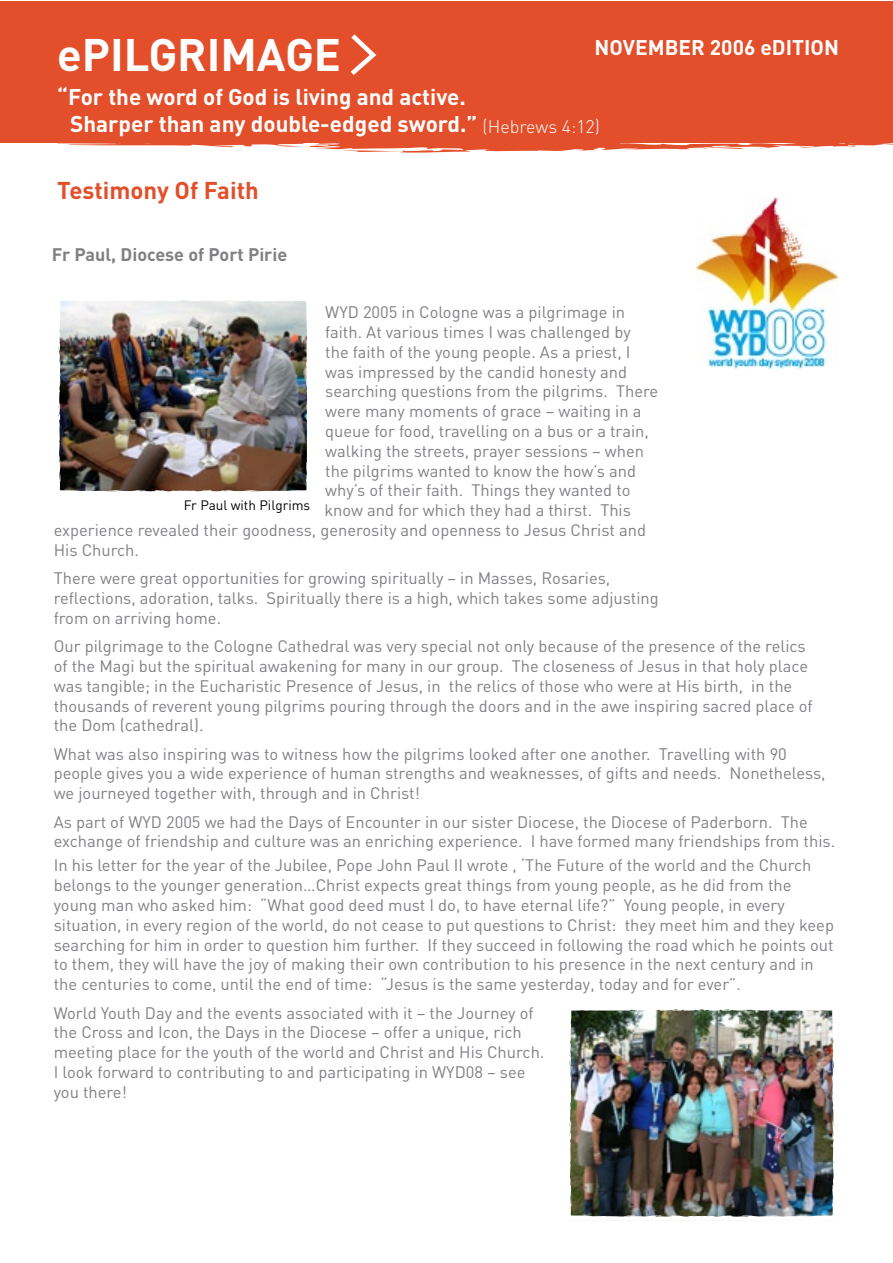
<style>
.page{position:relative;width:893px;height:1263px;background:#fff}
.page>*{position:absolute;margin:0;border:0;box-sizing:border-box;transform-origin:0 0}
.t1{font:700 45px "DIN";color:#fff}
.t2{font:700 24px "DIN";color:#e34f2a}
.t3{font:700 22.5px/27px "DIN";color:#fff;text-align:center}
.t4{font:700 21px "DIN";color:#fff}
.t5{font:700 18px "DIN";color:#817f84}
.t6{font:300 18px "DIN";color:#fff}
.t7{font:16.5px/19.8px "DIN";color:#817f84}
.t8{font:13.5px "DIN";color:#000}
</style>
<div class="page">
<div style="left:1px;top:1px;width:892px;height:142px;background:#e34f2a"></div>
<svg style="left:0;top:131px;width:893px;height:22px"></svg>
<img style="left:696px;top:197px;width:143px;height:171px">
<img style="left:58px;top:300px;width:250px;height:192px">
<img style="left:569px;top:1009px;width:265px;height:208px">
<svg style="left:350px;top:34px;width:27px;height:41px"></svg>
<h1 class="t1" style="left:57px;top:25px;width:285px">ePILGRIMAGE</h1>
<h3 class="t3" style="left:57px;top:83px;width:422px">“For the word of God is living and active.<br>Sharper than any double-edged sword.”</h3>
<p class="t4" style="left:595px;top:33px;width:246px">NOVEMBER 2006 eDITION</p>
<p class="t6" style="left:483px;top:114px;width:119px">(Hebrews 4:12)</p>
<h2 class="t2" style="left:57px;top:174px;width:203px">Testimony Of Faith</h2>
<p class="t5" style="left:52px;top:243px;width:237px">Fr Paul, Diocese of Port Pirie</p>
<p class="t7" style="left:325px;top:302px;width:301px">WYD 2005 in Cologne was a pilgrimage in</p>
<p class="t7" style="left:325px;top:322px;width:307px">faith. At various times I was challenged by</p>
<p class="t7" style="left:325px;top:341px;width:307px">the faith of the young people. As a priest, I</p>
<p class="t7" style="left:325px;top:361px;width:303px">was impressed by the candid honesty and</p>
<p class="t7" style="left:325px;top:381px;width:335px">searching questions from the pilgrims. There</p>
<p class="t7" style="left:325px;top:401px;width:318px">were many moments of grace – waiting in a</p>
<p class="t7" style="left:325px;top:421px;width:325px">queue for food, travelling on a bus or a train,</p>
<p class="t7" style="left:325px;top:440px;width:320px">walking the streets, prayer sessions – when</p>
<p class="t7" style="left:325px;top:460px;width:312px">the pilgrims wanted to know the how’s and</p>
<p class="t7" style="left:325px;top:480px;width:307px">why’s of their faith. Things they wanted to</p>
<p class="t7" style="left:324px;top:500px;width:308px">know and for which they had a thirst. This</p>
<p class="t7" style="left:54px;top:520px;width:594px">experience revealed their goodness, generosity and openness to Jesus Christ and</p>
<p class="t7" style="left:54px;top:539px;width:87px">His Church.</p>
<p class="t7" style="left:54px;top:568px;width:607px">There were great opportunities for growing spiritually – in Masses, Rosaries, reflections, adoration, talks. Spiritually there is a high, which takes some adjusting from on arriving home.</p>
<p class="t7" style="left:54px;top:636px;width:761px">Our pilgrimage to the Cologne Cathedral was very special not only because of the presence of the relics of the Magi but the spiritual awakening for many in our group. The closeness of Jesus in that holy place was tangible; in the Eucharistic Presence of Jesus, in the relics of those who were at His birth, in the thousands of reverent young pilgrims pouring through the doors and in the awe inspiring sacred place of the Dom (cathedral).</p>
<p class="t7" style="left:54px;top:743px;width:773px">What was also inspiring was to witness how the pilgrims looked after one another. Travelling with 90 people gives you a wide experience of human strengths and weaknesses, of gifts and needs. Nonetheless, we journeyed together with, through and in Christ!</p>
<p class="t7" style="left:54px;top:811px;width:783px">As part of WYD 2005 we had the Days of Encounter in our sister Diocese, the Diocese of Paderborn. The exchange of friendship and culture was an enriching experience. I have formed many friendships from this.</p>
<p class="t7" style="left:54px;top:855px;width:782px">In his letter for the year of the Jubilee, Pope John Paul II wrote , ‘The Future of the world and the Church belongs to the younger generation…Christ expects great things from young people, as he did from the young man who asked him: “What good deed must I do, to have eternal life?” Young people, in every situation, in every region of the world, do not cease to put questions to Christ: they meet him and they keep searching for him in order to question him further. If they succeed in following the road which he points out to them, they will have the joy of making their own contribution to his presence in the next century and in the centuries to come, until the end of time: “Jesus is the same yesterday, today and for ever”.</p>
<p class="t7" style="left:54px;top:1002px;width:492px">World Youth Day and the events associated with it – the Journey of the Cross and Icon, the Days in the Diocese – offer a unique, rich meeting place for the youth of the world and Christ and His Church.<br>I look forward to contributing to and participating in WYD08 – see you there!</p>
<p class="t8" style="left:184px;top:496px;width:128px">Fr Paul with Pilgrims</p>
</div>
